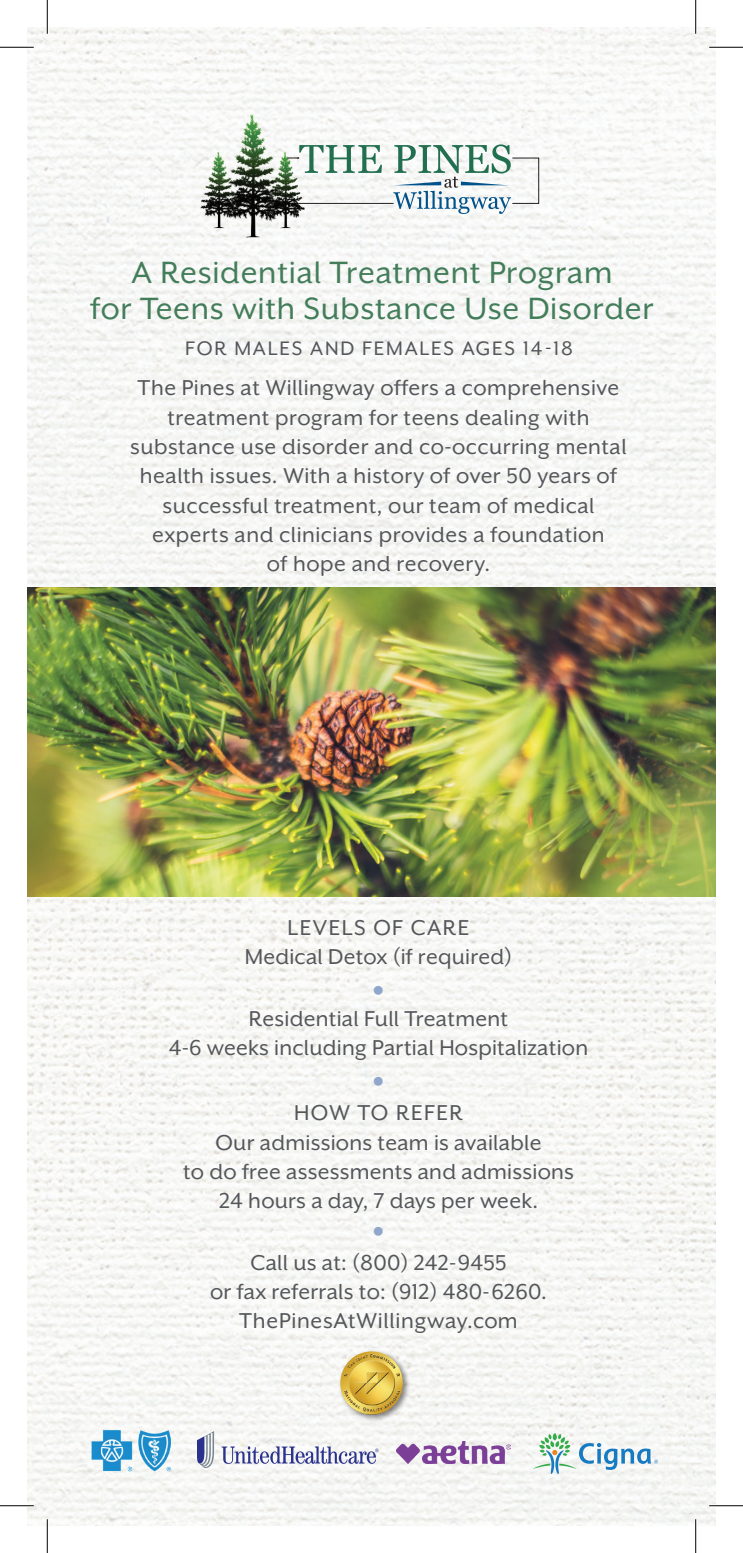
<style>
.page{position:relative;width:743px;height:1553px;background:#fff}
.page>*{position:absolute;margin:0;border:0;box-sizing:border-box;transform-origin:0 0}
.t1{font:35.55px/36px "Mr Eaves XL San OT";letter-spacing:.02em;color:#437d5a;text-align:center}
.t2{font:24.75px/29.2px "Mr Eaves XL San OT";letter-spacing:.02em;color:#54565a;text-align:center}
.t3{font:22.5px "Mr Eaves XL San OT";letter-spacing:.08em;color:#54565a}
</style>
<div class="page">
<img style="left:27px;top:27px;width:689px;height:1499px">
<img style="left:27px;top:587px;width:689px;height:309px">
<div style="left:337px;top:1348px;width:73px;height:75px;background:#231f20;opacity:.55"></div>
<img style="left:340px;top:1351px;width:63px;height:63px;border-radius:31px">
<img style="left:195px;top:111px;width:110px;height:126px">
<svg style="left:287px;top:144px;width:252px;height:83px"></svg>
<img style="left:90px;top:1418px;width:91px;height:60px">
<svg style="left:221px;top:1446px;width:157px;height:17px"></svg>
<svg style="left:197px;top:1431px;width:17px;height:37px"></svg>
<svg style="left:533px;top:1433px;width:125px;height:41px"></svg>
<img style="left:396px;top:1441px;width:114px;height:22px">
<hr style="left:0;top:46px;width:34px;height:3px;background:#fff">
<hr style="left:709px;top:46px;width:33px;height:3px;background:#fff">
<hr style="left:0;top:1504px;width:34px;height:3px;background:#fff">
<hr style="left:709px;top:1504px;width:33px;height:3px;background:#fff">
<hr style="left:46px;top:0;width:3px;height:34px;background:#fff">
<hr style="left:46px;top:1519px;width:3px;height:33px;background:#fff">
<hr style="left:694px;top:0;width:3px;height:34px;background:#fff">
<hr style="left:694px;top:1519px;width:3px;height:33px;background:#fff">
<hr style="left:0;top:47px;width:34px;height:1px;background:#000">
<hr style="left:709px;top:47px;width:33px;height:1px;background:#000">
<hr style="left:0;top:1505px;width:34px;height:1px;background:#000">
<hr style="left:709px;top:1505px;width:33px;height:1px;background:#000">
<hr style="left:47px;top:0;width:1px;height:34px;background:#000">
<hr style="left:47px;top:1519px;width:1px;height:33px;background:#000">
<hr style="left:695px;top:0;width:1px;height:34px;background:#000">
<hr style="left:695px;top:1519px;width:1px;height:33px;background:#000">
<svg style="left:374px;top:985px;width:9px;height:9px"></svg>
<svg style="left:374px;top:1076px;width:9px;height:9px"></svg>
<svg style="left:374px;top:1226px;width:9px;height:9px"></svg>
<h1 class="t1" style="left:90px;top:254px;width:564px">A Residential Treatment Program<br>for Teens with Substance Use Disorder</h1>
<p class="t3" style="left:185px;top:337px;width:389px">FOR MALES AND FEMALES AGES 14-18</p>
<p class="t2" style="left:130px;top:373px;width:498px">The Pines at Willingway offers a comprehensive treatment program for teens dealing with substance use disorder and co-occurring mental health issues. With a history of over 50 years of successful treatment, our team of medical experts and clinicians provides a foundation<br>of hope and recovery.</p>
<p class="t2" style="left:245px;top:912px;width:269px">LEVELS OF CARE<br>Medical Detox (if required)</p>
<p class="t2" style="left:169px;top:1003px;width:421px">Residential Full Treatment<br>4-6 weeks including Partial Hospitalization</p>
<p class="t2" style="left:183px;top:1098px;width:392px">HOW TO REFER<br>Our admissions team is available<br>to do free assessments and admissions<br>24 hours a day, 7 days per week.</p>
<p class="t2" style="left:210px;top:1247px;width:338px">Call us at: (800) 242-9455<br>or fax referrals to: (912) 480-6260.<br>ThePinesAtWillingway.com</p>
</div>
